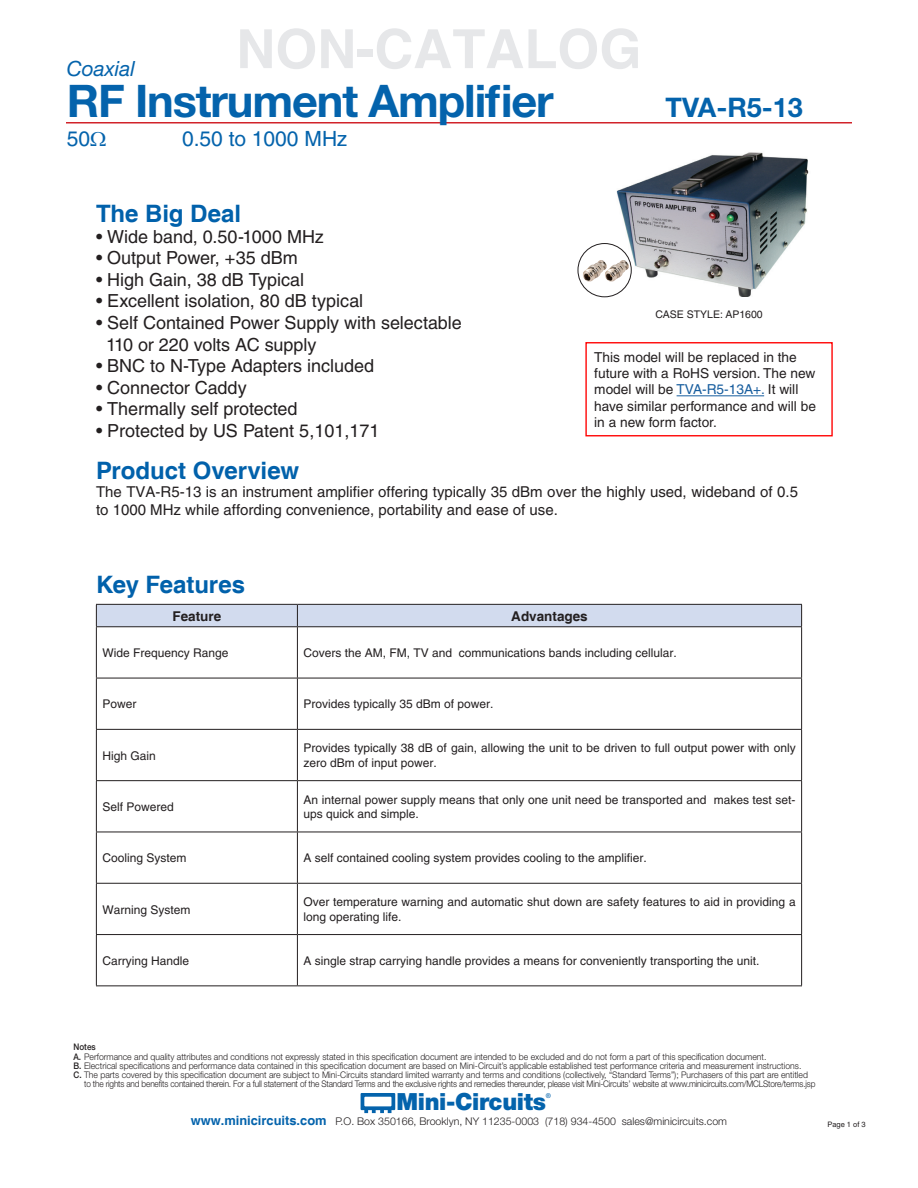
<style>
.page{position:relative;width:918px;height:1188px;background:#fff}
.page>*{position:absolute;margin:0;border:0;box-sizing:border-box;transform-origin:0 0}
.t1{font:700 54px "Helvetica";color:#e6e7e9}
.t2{font:700 45px "Helvetica Neue";letter-spacing:-.025em;color:#0463ac}
.t3{font:700 27px "Helvetica Neue";color:#0463ac}
.section_head{font:700 24px "Helvetica";letter-spacing:-.005em;color:#0161ab}
.t4{font:900 23.7px "Helvetica Neue";letter-spacing:-.015em;color:#0463ac}
.t5{font:21px "Helvetica";color:#0463ac}
.t6{font:italic 21px "Helvetica Neue";color:#0463ac}
.FEAT____APPL{font:18px "Helvetica";letter-spacing:-.005em;color:#231f20}
.FEAT___APPL{font:15px/18px "Helvetica";color:#231f20}
.t7{font:13.65px/16.5px "Helvetica";color:#231f20}
.t8{font:700 13.5px "Helvetica";color:#231f20}
.t9{font:12px/14.4px "Helvetica";color:#231f20}
.t10{font:300 10.65px "Helvetica Neue";color:#231f20}
.t11{font:10.5px "Helvetica";color:#231f20}
.t12{font:300 9.15px "Helvetica Neue";color:#231f20;scale:.95 1}
.t13{font:300 9.15px "Helvetica Neue";letter-spacing:-.02em;color:#231f20;scale:.91 1}
.t14{font:500 9.15px "Helvetica Neue";color:#231f20;scale:.9 1}
.t15{font:7.5px "Helvetica";color:#231f20}
.t16{font:500 6.6px "Helvetica Neue";color:#0463ac}
.s1{color:#175d9e}
.s2{font-weight:500}
.s3{font-family:"Helvetica";font-weight:700;font-size:12.9px;color:#0463ac}
</style>
<div class="page">
<hr style="left:66px;top:122px;width:786px;height:2px;background:#d1232a">
<svg style="left:361px;top:1093px;width:34px;height:20px"></svg>
<div style="left:96px;top:604px;width:706px;height:22px;background:#d2dbee"></div>
<hr style="left:96px;top:626px;width:201px;height:1px;background:#231f20">
<hr style="left:96px;top:627px;width:1px;height:51px;background:#231f20">
<hr style="left:297px;top:626px;width:505px;height:1px;background:#231f20">
<hr style="left:297px;top:627px;width:1px;height:51px;background:#231f20">
<hr style="left:801px;top:627px;width:1px;height:51px;background:#231f20">
<hr style="left:96px;top:678px;width:201px;height:1px;background:#231f20">
<hr style="left:96px;top:678px;width:1px;height:51px;background:#231f20">
<hr style="left:297px;top:678px;width:505px;height:1px;background:#231f20">
<hr style="left:297px;top:678px;width:1px;height:51px;background:#231f20">
<hr style="left:801px;top:678px;width:1px;height:51px;background:#231f20">
<hr style="left:96px;top:729px;width:201px;height:1px;background:#231f20">
<hr style="left:96px;top:730px;width:1px;height:50px;background:#231f20">
<hr style="left:297px;top:729px;width:505px;height:1px;background:#231f20">
<hr style="left:297px;top:730px;width:1px;height:50px;background:#231f20">
<hr style="left:801px;top:730px;width:1px;height:50px;background:#231f20">
<hr style="left:96px;top:780px;width:201px;height:1px;background:#231f20">
<hr style="left:96px;top:781px;width:1px;height:51px;background:#231f20">
<hr style="left:297px;top:780px;width:505px;height:1px;background:#231f20">
<hr style="left:297px;top:781px;width:1px;height:51px;background:#231f20">
<hr style="left:801px;top:781px;width:1px;height:51px;background:#231f20">
<hr style="left:96px;top:832px;width:201px;height:1px;background:#231f20">
<hr style="left:96px;top:832px;width:1px;height:51px;background:#231f20">
<hr style="left:297px;top:832px;width:505px;height:1px;background:#231f20">
<hr style="left:297px;top:832px;width:1px;height:51px;background:#231f20">
<hr style="left:801px;top:832px;width:1px;height:51px;background:#231f20">
<hr style="left:96px;top:883px;width:201px;height:1px;background:#231f20">
<hr style="left:96px;top:884px;width:1px;height:50px;background:#231f20">
<hr style="left:297px;top:883px;width:505px;height:1px;background:#231f20">
<hr style="left:297px;top:884px;width:1px;height:50px;background:#231f20">
<hr style="left:801px;top:884px;width:1px;height:50px;background:#231f20">
<hr style="left:96px;top:934px;width:201px;height:1px;background:#231f20">
<hr style="left:96px;top:935px;width:1px;height:50px;background:#231f20">
<hr style="left:297px;top:934px;width:505px;height:1px;background:#231f20">
<hr style="left:297px;top:935px;width:1px;height:50px;background:#231f20">
<hr style="left:801px;top:935px;width:1px;height:50px;background:#231f20">
<hr style="left:96px;top:985px;width:201px;height:1px;background:#231f20">
<hr style="left:297px;top:985px;width:505px;height:1px;background:#231f20">
<img style="left:610px;top:152px;width:199px;height:145px">
<img style="left:583px;top:260px;width:21px;height:22px">
<div style="left:578px;top:243px;width:53px;height:54px;border:1px solid #231f20;border-radius:50%"></div>
<img style="left:604px;top:260px;width:25px;height:22px">
<hr style="left:677px;top:395px;width:87px;height:1px;background:#175d9e">
<div style="left:585px;top:342px;width:248px;height:94px;border:1px solid #f00"></div>
<p class="t6" style="left:67px;top:56px;width:70px">Coaxial</p>
<p class="t1" style="left:236px;top:16px;width:406px">NON-CATALOG</p>
<p class="t2" style="left:67px;top:73px;width:488px">RF Instrument Amplifier</p>
<p class="t5" style="left:67px;top:127px;width:25px">50</p>
<p class="t5" style="left:182px;top:127px;width:167px">0.50 to 1000 MHz</p>
<p class="section_head" style="left:96px;top:199px;width:147px">The Big Deal</p>
<p class="t3" style="left:666px;top:91px;width:139px">TVA-R5-13</p>
<p class="FEAT____APPL" style="left:96px;top:226px;width:229px">• Wide band, 0.50-1000 MHz</p>
<p class="FEAT____APPL" style="left:96px;top:247px;width:203px">• Output Power, +35 dBm</p>
<p class="FEAT____APPL" style="left:96px;top:269px;width:210px">• High Gain, 38 dB Typical</p>
<p class="FEAT____APPL" style="left:96px;top:291px;width:269px">• Excellent isolation, 80 dB typical</p>
<p class="FEAT____APPL" style="left:96px;top:312px;width:367px">• Self Contained Power Supply with selectable</p>
<p class="FEAT____APPL" style="left:106px;top:334px;width:212px">110 or 220 volts AC supply</p>
<p class="FEAT____APPL" style="left:96px;top:355px;width:280px">• BNC to N-Type Adapters included</p>
<p class="FEAT____APPL" style="left:96px;top:377px;width:152px">• Connector Caddy</p>
<p class="FEAT____APPL" style="left:96px;top:399px;width:203px">• Thermally self protected</p>
<p class="FEAT____APPL" style="left:96px;top:420px;width:285px">• Protected by US Patent 5,101,171</p>
<p class="t11" style="left:655px;top:308px;width:109px">CASE STYLE: AP1600</p>
<p class="t7" style="left:594px;top:349px;width:223px">This model will be replaced in the future with a RoHS version. The new model will be <span class="s1">TVA-R5-13A+.</span> It will have similar performance and will be in a new form factor.</p>
<p class="section_head" style="left:96px;top:456px;width:205px">Product Overview</p>
<p class="FEAT___APPL" style="left:96px;top:483px;width:704px">The TVA-R5-13 is an instrument amplifier offering typically 35 dBm over the highly used, wideband of 0.5 to 1000 MHz while affording convenience, portability and ease of use.</p>
<p class="section_head" style="left:96px;top:570px;width:151px">Key Features</p>
<p class="t8" style="left:173px;top:608px;width:50px">Feature</p>
<p class="t8" style="left:511px;top:608px;width:78px">Advantages</p>
<p class="t9" style="left:102px;top:646px;width:128px">Wide Frequency Range</p>
<p class="t9" style="left:303px;top:646px;width:375px">Covers the AM, FM, TV and communications bands including cellular.</p>
<p class="t9" style="left:102px;top:697px;width:36px">Power</p>
<p class="t9" style="left:303px;top:697px;width:192px">Provides typically 35 dBm of power.</p>
<p class="t9" style="left:102px;top:748px;width:55px">High Gain</p>
<p class="t9" style="left:303px;top:741px;width:494px">Provides typically 38 dB of gain, allowing the unit to be driven to full output power with only zero dBm of input power.</p>
<p class="t9" style="left:102px;top:800px;width:73px">Self Powered</p>
<p class="t9" style="left:303px;top:792px;width:494px">An internal power supply means that only one unit need be transported and makes test set&shy;ups quick and simple.</p>
<p class="t9" style="left:102px;top:851px;width:86px">Cooling System</p>
<p class="t9" style="left:303px;top:851px;width:345px">A self contained cooling system provides cooling to the amplifier.</p>
<p class="t9" style="left:102px;top:902px;width:90px">Warning System</p>
<p class="t9" style="left:303px;top:895px;width:494px">Over temperature warning and automatic shut down are safety features to aid in providing a long operating life.</p>
<p class="t9" style="left:102px;top:953px;width:88px">Carrying Handle</p>
<p class="t9" style="left:303px;top:953px;width:458px">A single strap carrying handle provides a means for conveniently transporting the unit.</p>
<p class="t14" style="left:74px;top:1042px;width:26px">Notes</p>
<p class="t12" style="left:74px;top:1051px;width:731px"><span class="s2">A.</span> Performance and quality attributes and conditions not expressly stated in this specification document are intended to be excluded and do not form a part of this specification document.</p>
<p class="t12" style="left:74px;top:1060px;width:768px"><span class="s2">B.</span> Electrical specifications and performance data contained in this specification document are based on Mini-Circuit’s applicable established test performance criteria and measurement instructions.</p>
<p class="t12" style="left:74px;top:1069px;width:775px"><span class="s2">C.</span> The parts covered by this specification document are subject to Mini-Circuits standard limited warranty and terms and conditions (collectively, “Standard Terms”); Purchasers of this part are entitled</p>
<p class="t13" style="left:84px;top:1078px;width:805px">to the rights and benefits contained therein. For a full statement of the Standard Terms and the exclusive rights and remedies thereunder, please visit Mini-Circuits’ website at www.minicircuits.com/MCLStore/terms.jsp</p>
<p class="t4" style="left:396px;top:1088px;width:151px">Mini-Circuits</p>
<p class="t16" style="left:546px;top:1091px;width:7px">®</p>
<p class="t10" style="left:191px;top:1115px;width:538px"><span class="s3">www.minicircuits.com</span> P.O. Box 350166, Brooklyn, NY 11235-0003 (718) 934-4500 sales@minicircuits.com</p>
<p class="t15" style="left:828px;top:1120px;width:40px">Page 1 of 3</p>
</div>
